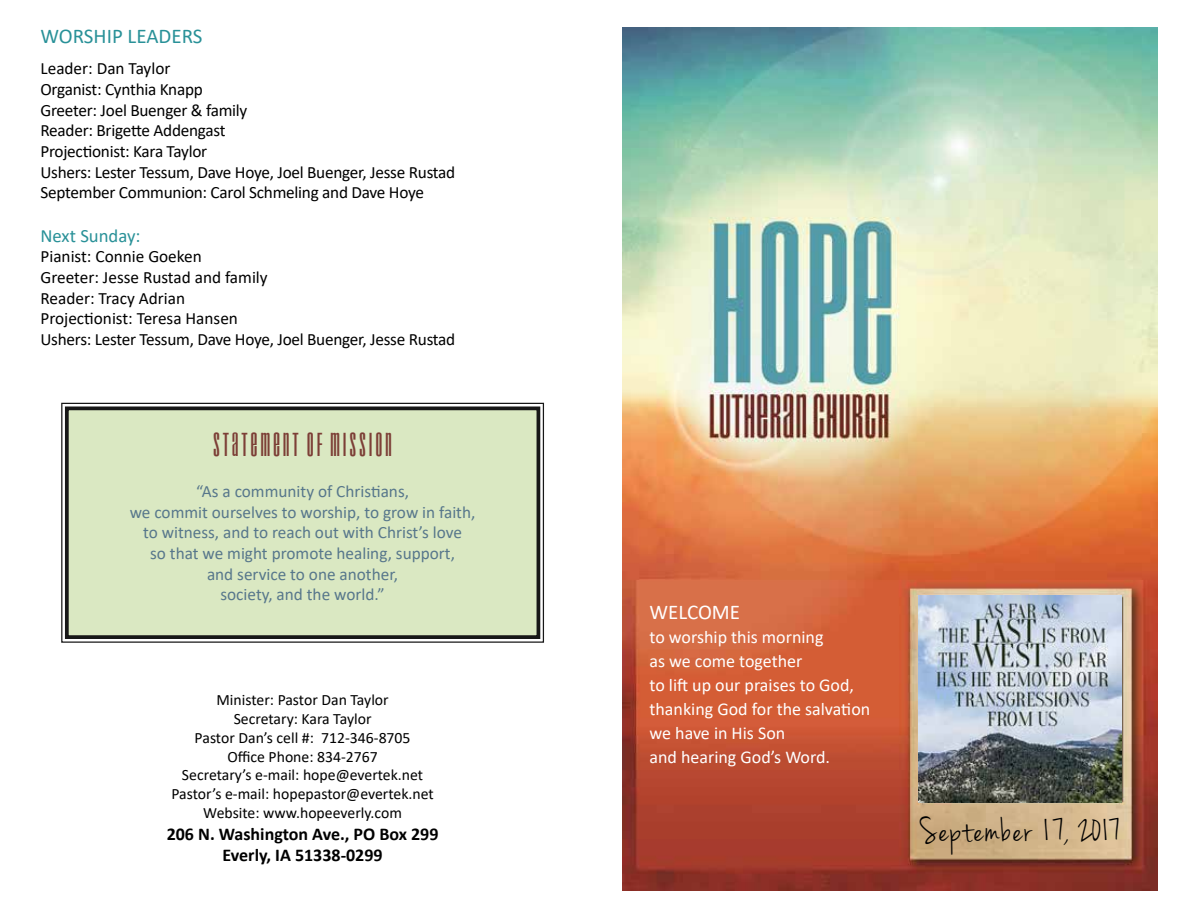
<style>
.page{position:relative;width:1188px;height:918px;background:#fff}
.page>*{position:absolute;margin:0;border:0;box-sizing:border-box;transform-origin:0 0}
.t1{font:37.5px "Jenna Sue";letter-spacing:.045em;color:#000}
.t2{font:27px "Droid";letter-spacing:.1em;color:#702c23}
.t3{font:21px "Calibri";color:#299198}
.t4{font:21px "Calibri";color:#fff}
.t5{font:18.75px "Calibri";color:#299198}
.t6{font:18px/24px "Calibri";color:#fff}
.t7{font:700 18px/21.6px "Calibri";color:#000;text-align:center}
.t8{font:17.25px/20.7px "Calibri";letter-spacing:-.015em;color:#000}
.t9{font:17.25px/20.7px "Calibri";color:#476a80;text-align:center}
.t10{font:15.75px/18.9px "Calibri";color:#000;text-align:center}
</style>
<div class="page">
<img style="left:622px;top:27px;width:535px;height:864px">
<svg style="left:61px;top:402px;width:483px;height:241px;background:#838383"></svg>
<svg style="left:63px;top:405px;width:479px;height:236px;background:#d1debb"></svg>
<img style="left:918px;top:596px;width:203px;height:207px">
<p class="t3" style="left:40px;top:21px;width:164px">WORSHIP LEADERS</p>
<p class="t8" style="left:40px;top:58px;width:416px">Leader: Dan Taylor<br>Organist: Cynthia Knapp<br>Greeter: Joel Buenger &amp; family<br>Reader: Brigette Addengast<br>Projectionist: Kara Taylor<br>Ushers: Lester Tessum, Dave Hoye, Joel Buenger, Jesse Rustad September Communion: Carol Schmeling and Dave Hoye</p>
<p class="t5" style="left:40px;top:222px;width:102px">Next Sunday:</p>
<p class="t8" style="left:40px;top:246px;width:416px">Pianist: Connie Goeken<br>Greeter: Jesse Rustad and family<br>Reader: Tracy Adrian<br>Projectionist: Teresa Hansen<br>Ushers: Lester Tessum, Dave Hoye, Joel Buenger, Jesse Rustad</p>
<h2 class="t2" style="left:213px;top:428px;width:180px">STATEMENT OF MISSION</h2>
<p class="t9" style="left:130px;top:480px;width:347px">“As a community of Christians,<br>we commit ourselves to worship, to grow in faith, to witness, and to reach out with Christ’s love<br>so that we might promote healing, support,<br>and service to one another,<br>society, and the world.”</p>
<p class="t10" style="left:171px;top:690px;width:264px">Minister: Pastor Dan Taylor<br>Secretary: Kara Taylor<br>Pastor Dan’s cell #: 712-346-8705<br>Office Phone: 834-2767<br>Secretary’s e-mail: hope@evertek.net<br>Pastor’s e-mail: hopepastor@evertek.net<br>Website: www.hopeeverly.com</p>
<p class="t7" style="left:167px;top:823px;width:273px">206 N. Washington Ave., PO Box 299<br>Everly, IA 51338-0299</p>
<p class="t4" style="left:650px;top:597px;width:92px">WELCOME</p>
<p class="t6" style="left:650px;top:624px;width:222px">to worship this morning<br>as we come together<br>to lift up our praises to God, thanking God for the salvation we have in His Son<br>and hearing God’s Word.</p>
<h1 class="t1" style="left:920px;top:809px;width:201px">September 17, 2017</h1>
</div>
